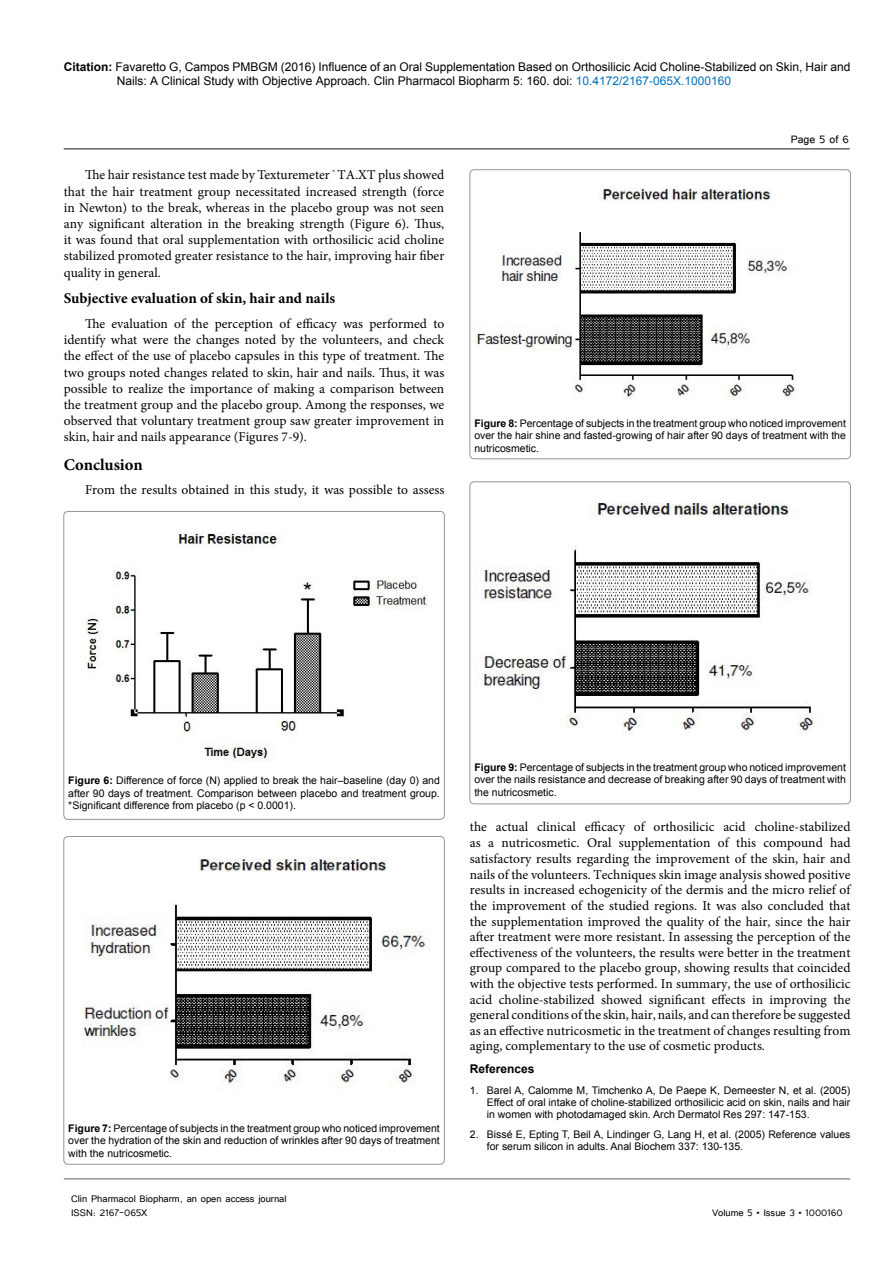
<style>
.page{position:relative;width:893px;height:1263px;background:#fff}
.page>*{position:absolute;margin:0;border:0;box-sizing:border-box;transform-origin:0 0}
.t1{font:700 16.5px "Minion Pro";color:#000}
.t2{font:700 15px "Minion Pro";color:#000}
.t3{font:13.5px/15.8px "Minion Pro";color:#000;text-align:justify}
.t4{font:13.5px "Tunga";color:#000}
.t5{font:12px/14.4px "Arial";color:#000}
.t6{font:12px/14.4px "Tunga";color:#000}
.t7{font:700 12px "Arial";color:#000}
.t8{font:10.5px/12.6px "Arial";color:#000;text-align:justify}
.s1{font-weight:700}
.s2{color:#0072bc}
</style>
<div class="page">
<hr style="left:64px;top:148px;width:786px;height:2px;background:#636466">
<hr style="left:64px;top:1179px;width:786px;height:1px;background:#636466">
<div style="left:64px;top:511px;width:380px;height:308px;border:1px solid #939598;border-radius:4px"></div>
<img style="left:84px;top:532px;width:344px;height:230px">
<div style="left:64px;top:836px;width:380px;height:328px;border:1px solid #939598;border-radius:4px"></div>
<img style="left:83px;top:857px;width:344px;height:233px">
<div style="left:470px;top:170px;width:380px;height:289px;border:1px solid #939598;border-radius:4px"></div>
<img style="left:474px;top:188px;width:322px;height:212px">
<div style="left:470px;top:482px;width:380px;height:322px;border:1px solid #939598;border-radius:4px"></div>
<img style="left:481px;top:503px;width:333px;height:232px">
<p class="t5" style="left:117px;top:60px;width:735px;text-indent:-53px"><span class="s1">Citation:</span> Favaretto G, Campos PMBGM (2016) Influence of an Oral Supplementation Based on Orthosilicic Acid Choline-Stabilized on Skin, Hair and<br>Nails: A Clinical Study with Objective Approach. Clin Pharmacol Biopharm 5: 160. doi: <span class="s2">10.4172/2167-065X.1000160</span></p>
<p class="t3" style="left:64px;top:167px;width:382px;line-height:16.2px;text-indent:21px">The hair resistance test made by Texturemeter <sup>®</sup> TA.XT plus showed that the hair treatment group necessitated increased strength (force in Newton) to the break, whereas in the placebo group was not seen any significant alteration in the breaking strength (Figure 6). Thus, it was found that oral supplementation with orthosilicic acid choline stabilized promoted greater resistance to the hair, improving hair fiber quality in general.</p>
<p class="t2" style="left:64px;top:288px;width:273px">Subjective evaluation of skin, hair and nails</p>
<p class="t3" style="left:64px;top:316px;width:382px;line-height:16.2px;text-indent:21px">The evaluation of the perception of efficacy was performed to identify what were the changes noted by the volunteers, and check the effect of the use of placebo capsules in this type of treatment. The two groups noted changes related to skin, hair and nails. Thus, it was possible to realize the importance of making a comparison between the treatment group and the placebo group. Among the responses, we observed that voluntary treatment group saw greater improvement in skin, hair and nails appearance (Figures 7-9).</p>
<p class="t1" style="left:64px;top:453px;width:81px">Conclusion</p>
<p class="t3" style="left:85px;top:482px;width:361px">From the results obtained in this study, it was possible to assess</p>
<p class="t4" style="left:791px;top:131px;width:60px">Page 5 of 6</p>
<p class="t8" style="left:474px;top:417px;width:373px"><span class="s1">Figure 8:</span> Percentage of subjects in the treatment group who noticed improvement over the hair shine and fasted-growing of hair after 90 days of treatment with the nutricosmetic.</p>
<p class="t8" style="left:68px;top:774px;width:373px"><span class="s1">Figure 6:</span> Difference of force (N) applied to break the hair–baseline (day 0) and after 90 days of treatment. Comparison between placebo and treatment group. *Significant difference from placebo (p &lt; 0.0001).</p>
<p class="t8" style="left:68px;top:1122px;width:373px"><span class="s1">Figure 7:</span> Percentage of subjects in the treatment group who noticed improvement over the hydration of the skin and reduction of wrinkles after 90 days of treatment with the nutricosmetic.</p>
<p class="t6" style="left:71px;top:1190px;width:217px">Clin Pharmacol Biopharm, an open access journal<br>ISSN: 2167-065X</p>
<p class="t8" style="left:474px;top:761px;width:373px"><span class="s1">Figure 9:</span> Percentage of subjects in the treatment group who noticed improvement over the nails resistance and decrease of breaking after 90 days of treatment with the nutricosmetic.</p>
<p class="t3" style="left:470px;top:819px;width:382px">the actual clinical efficacy of orthosilicic acid choline-stabilized as a nutricosmetic. Oral supplementation of this compound had satisfactory results regarding the improvement of the skin, hair and nails of the volunteers. Techniques skin image analysis showed positive results in increased echogenicity of the dermis and the micro relief of the improvement of the studied regions. It was also concluded that the supplementation improved the quality of the hair, since the hair after treatment were more resistant. In assessing the perception of the effectiveness of the volunteers, the results were better in the treatment group compared to the placebo group, showing results that coincided with the objective tests performed. In summary, the use of orthosilicic acid choline-stabilized showed significant effects in improving the general conditions of the skin, hair, nails, and can therefore be suggested as an effective nutricosmetic in the treatment of changes resulting from aging, complementary to the use of cosmetic products.</p>
<p class="t7" style="left:470px;top:1061px;width:66px">References</p>
<p class="t8" style="left:487px;top:1084px;width:365px;line-height:12px;text-indent:-17px">1. Barel A, Calomme M, Timchenko A, De Paepe K, Demeester N, et al. (2005)<br>Effect of oral intake of choline-stabilized orthosilicic acid on skin, nails and hair in women with photodamaged skin. Arch Dermatol Res 297: 147-153.</p>
<p class="t8" style="left:487px;top:1129px;width:365px;line-height:12px;text-indent:-17px">2. Bissé E, Epting T, Beil A, Lindinger G, Lang H, et al. (2005) Reference values for serum silicon in adults. Anal Biochem 337: 130-135.</p>
<p class="t6" style="left:712px;top:1204px;width:132px">Volume 5 • Issue 3 • 1000160</p>
</div>
